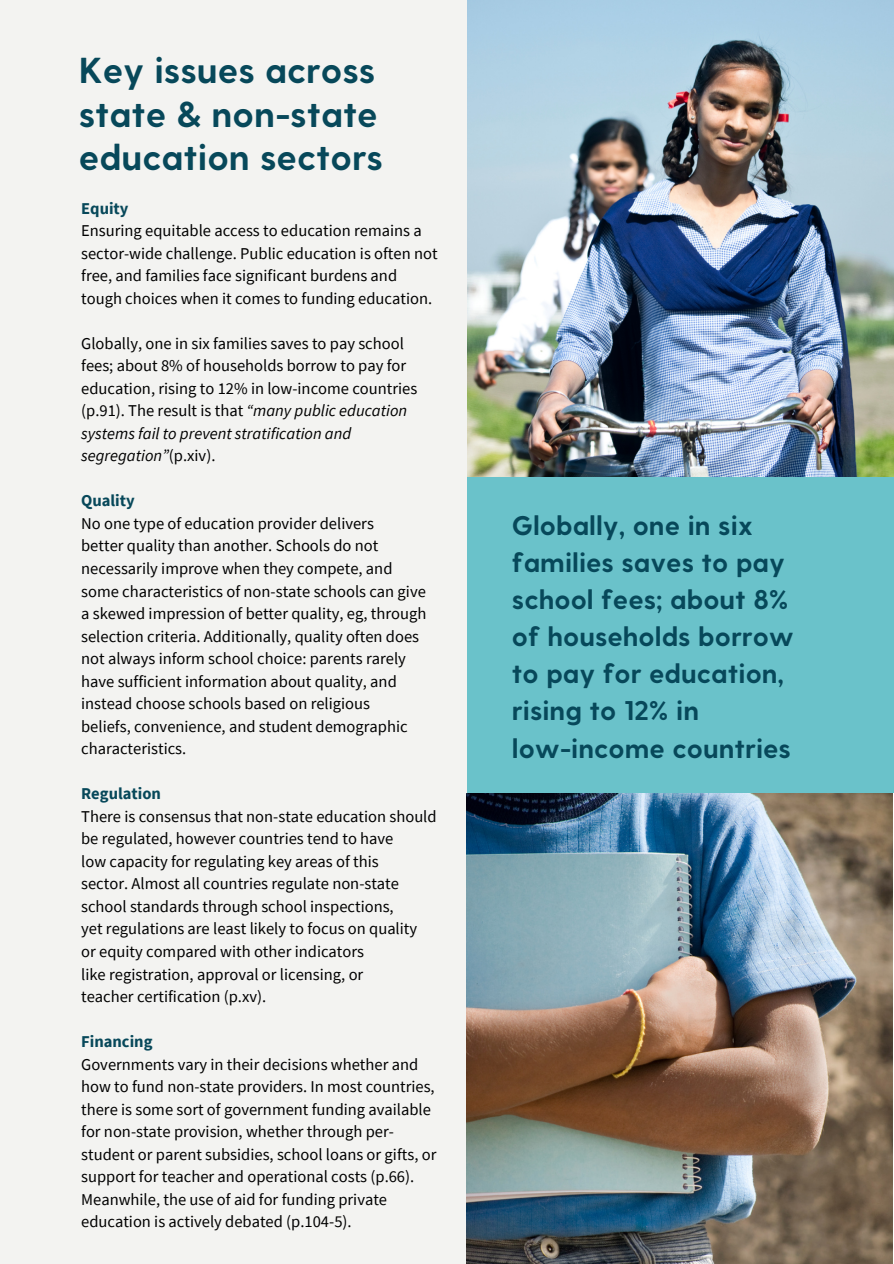
<style>
.page{position:relative;width:894px;height:1264px;background:#fff}
.page>*{position:absolute;margin:0;border:0;box-sizing:border-box;transform-origin:0 0}
.t1{font:700 36px "Greycliff CF";color:#07485a}
.t2{font:700 27px/37.2px "Greycliff CF";color:#07485a}
.t3{font:16.5px/22.5px "Source Sans Pro";color:#000}
.t4{font:700 16.5px "Source Sans Pro";color:#07485a}
.s1{font-style:italic}
</style>
<div class="page">
<img style="left:466px;top:0;width:427px;height:477px">
<div style="left:466px;top:477px;width:427px;height:316px;background:#6ac2ca"></div>
<div style="left:0;top:0;width:466px;height:1263px;background:#f3f3f1"></div>
<img style="left:466px;top:793px;width:426px;height:470px">
<p class="t1" style="left:79px;top:46px;width:298px">Key issues across</p>
<p class="t1" style="left:79px;top:90px;width:300px">state &amp; non-state</p>
<p class="t1" style="left:79px;top:134px;width:306px">education sectors</p>
<p class="t4" style="left:81px;top:197px;width:49px">Equity</p>
<p class="t3" style="left:81px;top:219px;width:358px">Ensuring equitable access to education remains a sector-wide challenge. Public education is often not free, and families face significant burdens and tough choices when it comes to funding education.</p>
<p class="t3" style="left:81px;top:331px;width:337px">Globally, one in six families saves to pay school fees; about 8% of households borrow to pay for education, rising to 12% in low-income countries (p.91). The result is that <span class="s1">“many public education systems fail to prevent stratification and segregation”</span>(p.xiv).</p>
<p class="t4" style="left:81px;top:490px;width:55px">Quality</p>
<p class="t3" style="left:81px;top:512px;width:294px">No one type of education provider delivers</p>
<p class="t3" style="left:81px;top:534px;width:313px">better quality than another. Schools do not necessarily improve when they compete, and</p>
<p class="t3" style="left:81px;top:579px;width:346px">some characteristics of non-state schools can give</p>
<p class="t3" style="left:81px;top:602px;width:346px">a skewed impression of better quality, eg, through selection criteria. Additionally, quality often does not always inform school choice: parents rarely have sufficient information about quality, and instead choose schools based on religious</p>
<p class="t3" style="left:81px;top:714px;width:328px">beliefs, convenience, and student demographic characteristics.</p>
<p class="t4" style="left:81px;top:783px;width:81px">Regulation</p>
<p class="t3" style="left:81px;top:804px;width:357px">There is consensus that non-state education should be regulated, however countries tend to have</p>
<p class="t3" style="left:81px;top:849px;width:299px">low capacity for regulating key areas of this</p>
<p class="t3" style="left:81px;top:872px;width:319px">sector. Almost all countries regulate non-state school standards through school inspections,</p>
<p class="t3" style="left:81px;top:917px;width:337px">yet regulations are least likely to focus on quality</p>
<p class="t3" style="left:81px;top:939px;width:284px">or equity compared with other indicators</p>
<p class="t3" style="left:81px;top:962px;width:283px">like registration, approval or licensing, or</p>
<p class="t3" style="left:81px;top:984px;width:186px">teacher certification (p.xv).</p>
<p class="t4" style="left:81px;top:1030px;width:73px">Financing</p>
<p class="t3" style="left:81px;top:1052px;width:356px">Governments vary in their decisions whether and how to fund non-state providers. In most countries, there is some sort of government funding available for non-state provision, whether through per&shy;student or parent subsidies, school loans or gifts, or support for teacher and operational costs (p.66).<br>Meanwhile, the use of aid for funding private education is actively debated (p.104-5).</p>
<p class="t2" style="left:512px;top:505px;width:278px">Globally, one in six families saves to pay school fees; about 8%</p>
<p class="t2" style="left:512px;top:616px;width:283px">of households borrow</p>
<p class="t2" style="left:512px;top:653px;width:273px">to pay for education,</p>
<p class="t2" style="left:512px;top:690px;width:189px">rising to 12% in</p>
<p class="t2" style="left:512px;top:728px;width:280px">low-income countries</p>
</div>
